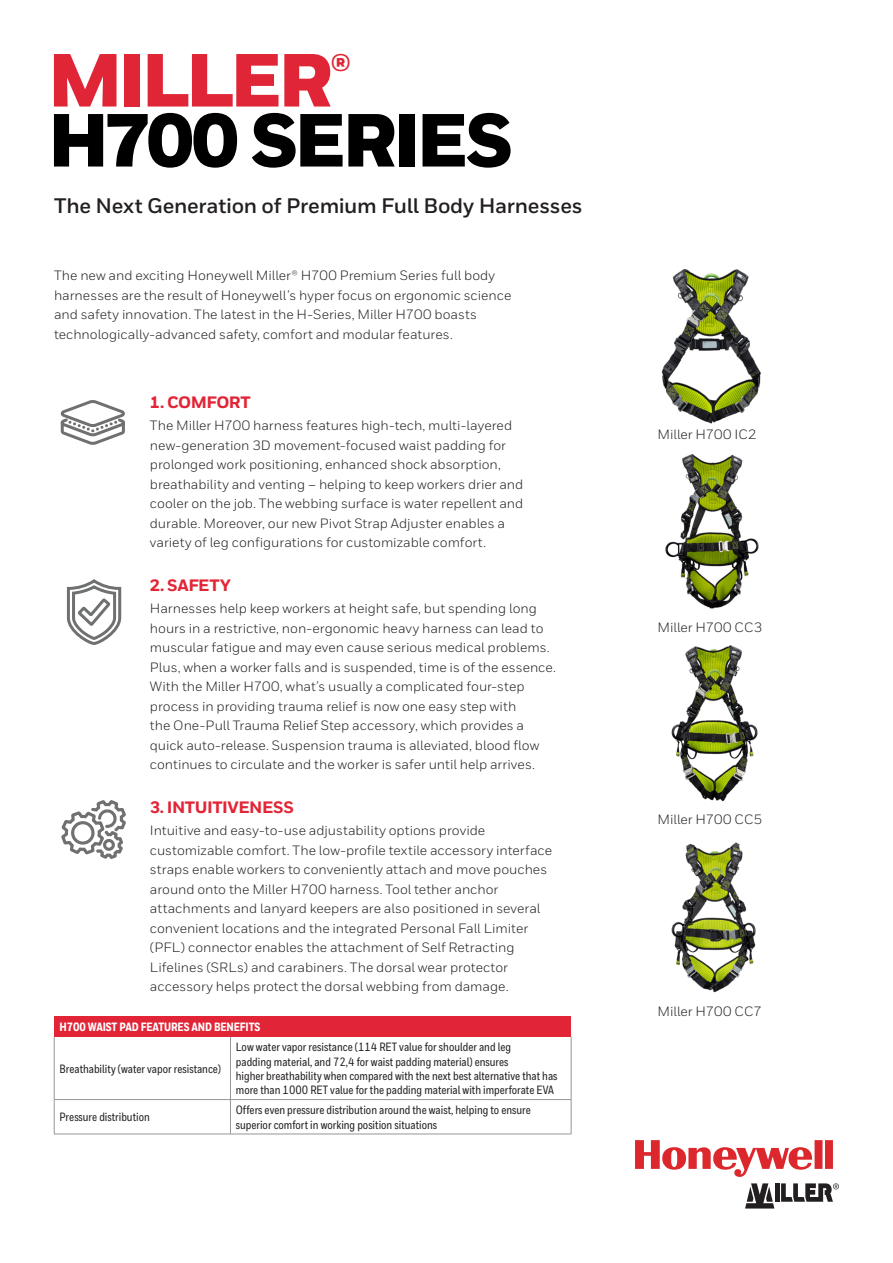
<style>
.page{position:relative;width:893px;height:1263px;background:#fff}
.page>*{position:absolute;margin:0;border:0;box-sizing:border-box;transform-origin:0 0}
.t1{font:900 75px/60px "Honeywell Sans";letter-spacing:-.06em;color:#000}
.t2{font:700 21px "Honeywell Sans";letter-spacing:-.015em;color:#231f20}
.t3{font:800 16.5px "Honeywell Sans";letter-spacing:-.025em;color:#e22536}
.t4{font:13.5px/19.5px "Honeywell Sans";color:#231f20}
.t5{font:500 12px/14.2px "Honeywell Cond";color:#231f20}
.t6{font:800 12px "Honeywell Cond";letter-spacing:-.01em;color:#fff}
.s1{color:#e02636}
</style>
<div class="page">
<svg style="left:61px;top:400px;width:64px;height:45px"></svg>
<svg style="left:61px;top:800px;width:65px;height:59px"></svg>
<svg style="left:66px;top:579px;width:56px;height:66px"></svg>
<div style="left:54px;top:1016px;width:517px;height:21px;background:#e22536"></div>
<hr style="left:230px;top:1037px;width:1px;height:62px;background:#939598">
<hr style="left:54px;top:1099px;width:176px;height:1px;background:#939598">
<hr style="left:54px;top:1134px;width:176px;height:1px;background:#939598">
<hr style="left:230px;top:1099px;width:341px;height:1px;background:#939598">
<hr style="left:230px;top:1100px;width:1px;height:34px;background:#939598">
<hr style="left:230px;top:1134px;width:341px;height:1px;background:#939598">
<hr style="left:571px;top:1037px;width:1px;height:62px;background:#939598">
<hr style="left:571px;top:1100px;width:1px;height:34px;background:#939598">
<hr style="left:54px;top:1037px;width:1px;height:62px;background:#939598">
<hr style="left:54px;top:1100px;width:1px;height:34px;background:#939598">
<svg style="left:635px;top:1140px;width:198px;height:37px"></svg>
<hr style="left:775px;top:1183px;width:4px;height:19px;background:#231f20">
<svg style="left:745px;top:1183px;width:29px;height:25px"></svg>
<svg style="left:781px;top:1183px;width:58px;height:19px"></svg>
<img style="left:671px;top:842px;width:85px;height:151px">
<img style="left:671px;top:645px;width:87px;height:157px">
<img style="left:665px;top:454px;width:94px;height:155px">
<img style="left:661px;top:269px;width:100px;height:155px">
<h1 class="t1" style="left:48px;top:54px;width:467px"><span class="s1">MILLER</span><sup>®<br></sup>H700 SERIES</h1>
<h2 class="t2" style="left:54px;top:193px;width:530px">The Next Generation of Premium Full Body Harnesses</h2>
<p class="t4" style="left:54px;top:266px;width:459px">The new and exciting Honeywell Miller® H700 Premium Series full body harnesses are the result of Honeywell’s hyper focus on ergonomic science and safety innovation. The latest in the H-Series, Miller H700 boasts technologically-advanced safety, comfort and modular features.</p>
<p class="t3" style="left:150px;top:392px;width:102px">1. COMFORT</p>
<p class="t4" style="left:150px;top:416px;width:375px">The Miller H700 harness features high-tech, multi-layered new-generation 3D movement-focused waist padding for prolonged work positioning, enhanced shock absorption, breathability and venting – helping to keep workers drier and cooler on the job. The webbing surface is water repellent and durable. Moreover, our new Pivot Strap Adjuster enables a variety of leg configurations for customizable comfort.</p>
<p class="t3" style="left:150px;top:575px;width:83px">2. SAFETY</p>
<p class="t4" style="left:150px;top:599px;width:408px">Harnesses help keep workers at height safe, but spending long hours in a restrictive, non-ergonomic heavy harness can lead to muscular fatigue and may even cause serious medical problems.<br>Plus, when a worker falls and is suspended, time is of the essence.<br>With the Miller H700, what’s usually a complicated four-step process in providing trauma relief is now one easy step with<br>the One-Pull Trauma Relief Step accessory, which provides a quick auto-release. Suspension trauma is alleviated, blood flow continues to circulate and the worker is safer until help arrives.</p>
<p class="t3" style="left:150px;top:797px;width:146px">3. INTUITIVENESS</p>
<p class="t4" style="left:150px;top:821px;width:404px">Intuitive and easy-to-use adjustability options provide customizable comfort. The low-profile textile accessory interface straps enable workers to conveniently attach and move pouches around onto the Miller H700 harness. Tool tether anchor attachments and lanyard keepers are also positioned in several convenient locations and the integrated Personal Fall Limiter (PFL) connector enables the attachment of Self Retracting Lifelines (SRLs) and carabiners. The dorsal wear protector accessory helps protect the dorsal webbing from damage.</p>
<p class="t6" style="left:60px;top:1020px;width:202px">H700 WAIST PAD FEATURES AND BENEFITS</p>
<p class="t5" style="left:60px;top:1062px;width:163px">Breathability (water vapor resistance)</p>
<p class="t5" style="left:236px;top:1040px;width:323px">Low water vapor resistance (114 RET value for shoulder and leg<br>padding material, and 72,4 for waist padding material) ensures<br>higher breathability when compared with the next best alternative that has more than 1000 RET value for the padding material with imperforate EVA</p>
<p class="t5" style="left:60px;top:1110px;width:92px">Pressure distribution</p>
<p class="t5" style="left:236px;top:1103px;width:296px">Offers even pressure distribution around the waist, helping to ensure superior comfort in working position situations</p>
<p class="t4" style="left:658px;top:425px;width:100px">Miller H700 IC2</p>
<p class="t4" style="left:658px;top:617px;width:106px">Miller H700 CC3</p>
<p class="t4" style="left:658px;top:810px;width:106px">Miller H700 CC5</p>
<p class="t4" style="left:658px;top:1002px;width:106px">Miller H700 CC7</p>
</div>
